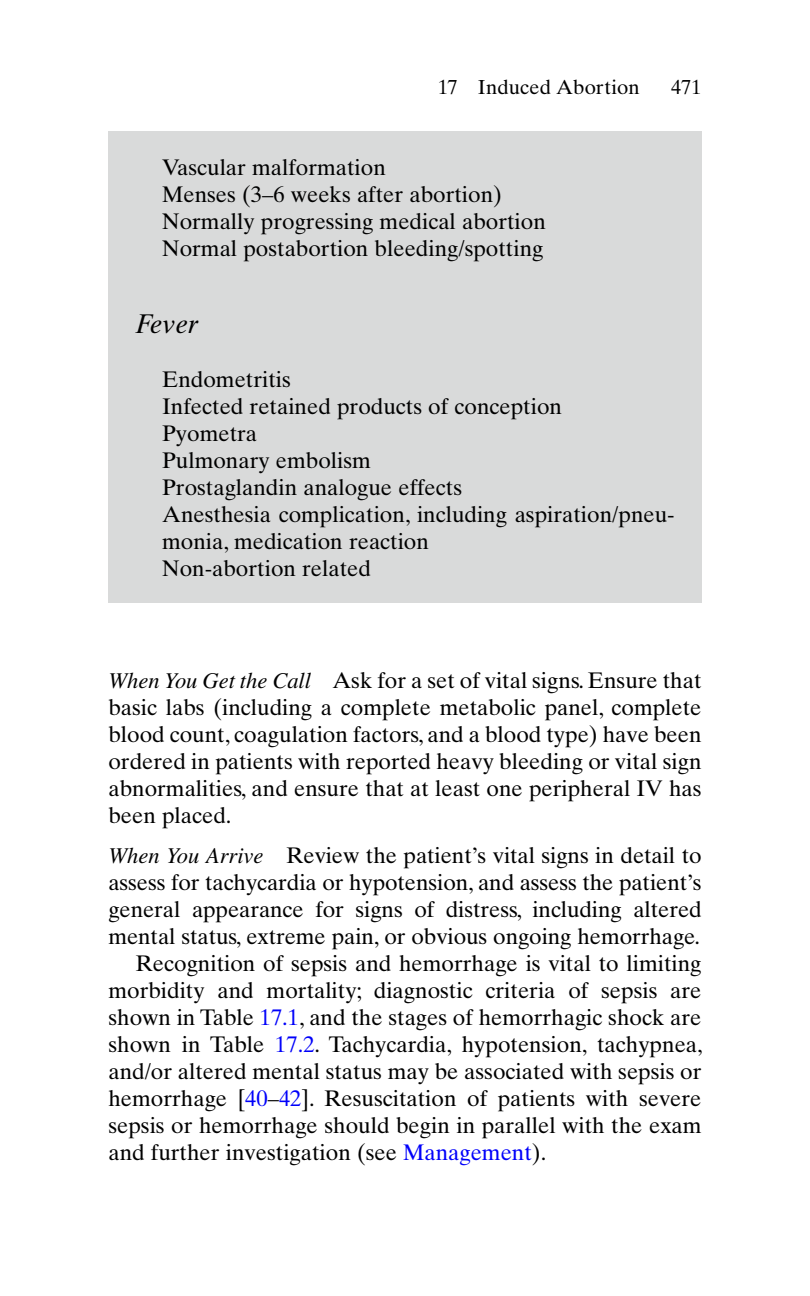
<style>
.page{position:relative;width:810px;height:1296px;background:#fff}
.page>*{position:absolute;margin:0;border:0;box-sizing:border-box;transform-origin:0 0}
.t1{font:italic 27px "Cpwlbl Times Ten";color:#000}
.t2{font:22.5px/27px "Bdgkql Times Ten";color:#000}
.t3{font:20.25px "Bdgkql Times Ten";color:#000}
.s1{font-family:"Dwdtrr Times";font-style:italic}
.s2{color:#0000fa}
</style>
<div class="page">
<div style="left:108px;top:131px;width:594px;height:472px;background:#d9dada"></div>
<p class="t3" style="left:438px;top:80px;width:203px">17 Induced Abortion</p>
<p class="t2" style="left:162px;top:156px;width:385px">Vascular malformation<br>Menses (3–6 weeks after abortion)<br>Normally progressing medical abortion Normal postabortion bleeding/spotting</p>
<p class="t3" style="left:671px;top:80px;width:32px">471</p>
<p class="t1" style="left:135px;top:314px;width:64px">Fever</p>
<p class="t2" style="left:162px;top:368px;width:514px">Endometritis<br>Infected retained products of conception<br>Pyometra<br>Pulmonary embolism<br>Prostaglandin analogue effects<br>Anesthesia complication, including aspiration/pneu&shy;monia, medication reaction<br>Non-abortion related</p>
<p class="t2" style="left:108px;top:669px;width:595px;text-align:justify"><span class="s1">When You Get the Call</span> Ask for a set of vital signs. Ensure that basic labs (including a complete metabolic panel, complete blood count, coagulation factors, and a blood type) have been ordered in patients with reported heavy bleeding or vital sign abnormalities, and ensure that at least one peripheral IV has been placed.</p>
<p class="t2" style="left:108px;top:844px;width:595px"><span class="s1">When You Arrive</span> Review the patient’s vital signs in detail to</p>
<p class="t2" style="left:108px;top:871px;width:595px">assess for tachycardia or hypotension, and assess the patient’s</p>
<p class="t2" style="left:108px;top:898px;width:595px">general appearance for signs of distress, including altered</p>
<p class="t2" style="left:108px;top:925px;width:593px">mental status, extreme pain, or obvious ongoing hemorrhage.</p>
<p class="t2" style="left:135px;top:952px;width:568px">Recognition of sepsis and hemorrhage is vital to limiting</p>
<p class="t2" style="left:108px;top:979px;width:595px">morbidity and mortality; diagnostic criteria of sepsis are</p>
<p class="t2" style="left:108px;top:1006px;width:595px">shown in Table <span class="s2">17.1</span> , and the stages of hemorrhagic shock are</p>
<p class="t2" style="left:108px;top:1033px;width:596px">shown in Table <span class="s2">17.2</span> . Tachycardia, hypotension, tachypnea,</p>
<p class="t2" style="left:108px;top:1060px;width:595px">and/or altered mental status may be associated with sepsis or</p>
<p class="t2" style="left:108px;top:1087px;width:595px">hemorrhage [ <span class="s2">40</span> – <span class="s2">42</span> ]. Resuscitation of patients with severe</p>
<p class="t2" style="left:108px;top:1114px;width:595px">sepsis or hemorrhage should begin in parallel with the exam</p>
<p class="t2" style="left:108px;top:1141px;width:439px">and further investigation (see <span class="s2">Management</span> ).</p>
</div>
